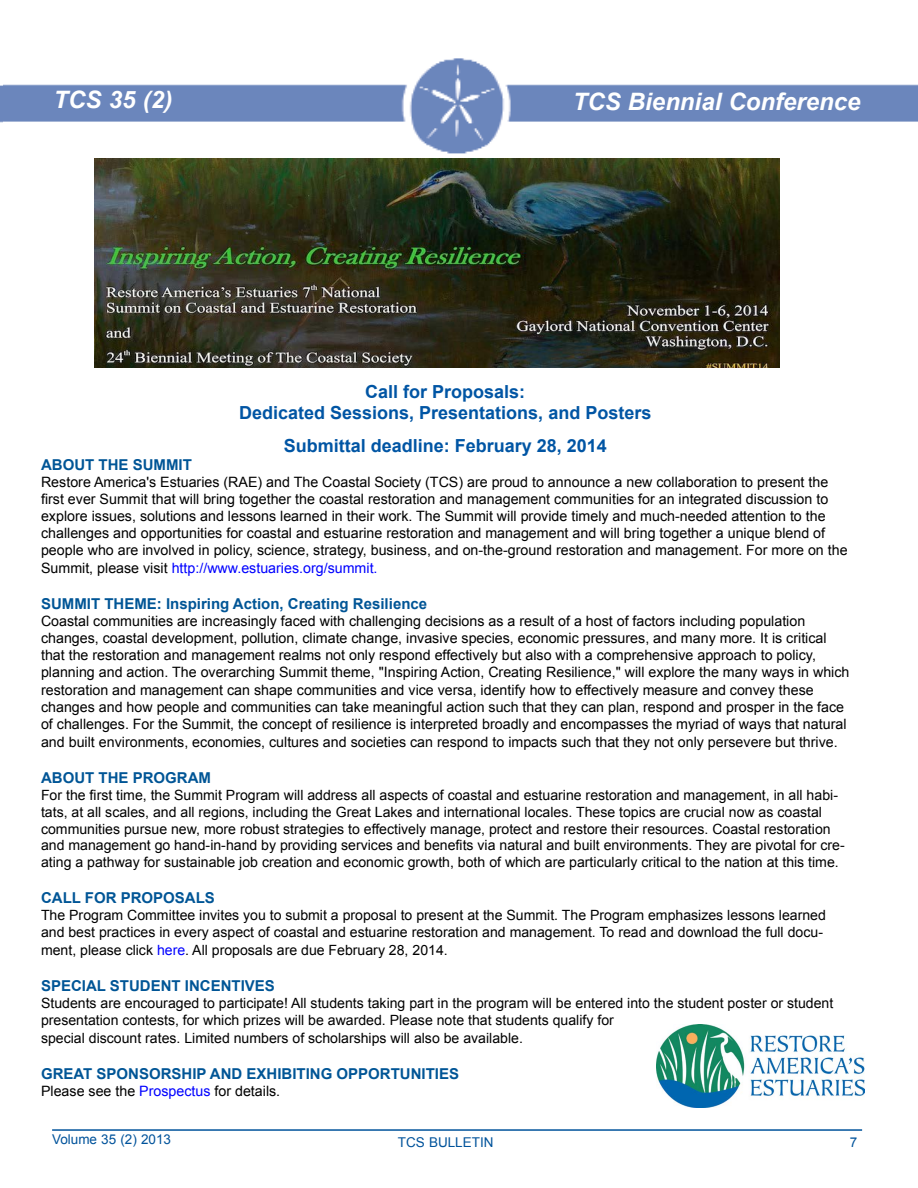
<style>
.page{position:relative;width:918px;height:1188px;background:#fff}
.page>*{position:absolute;margin:0;border:0;box-sizing:border-box;transform-origin:0 0}
.t1{font:italic 700 24px "Arial";color:#fff}
.t2{font:700 18px/21.6px "Arial";color:#0055a4;text-align:center}
.t3{font:700 15px "Arial";color:#005596}
.t4{font:14.25px/17.2px "Arial";color:#000}
.t5{font:14.1px/17px "Arial";color:#000}
.t6{font:13.5px "Arial";color:#00539b}
.s1{color:#00f}
</style>
<div class="page">
<img style="left:3px;top:58px;width:915px;height:96px">
<hr style="left:52px;top:1129px;width:810px;height:2px;background:#00539b">
<img style="left:94px;top:159px;width:686px;height:208px">
<img style="left:657px;top:1025px;width:207px;height:83px">
<h1 class="t1" style="left:54px;top:83px;width:120px">TCS 35 (2)</h1>
<h1 class="t1" style="left:573px;top:86px;width:289px">TCS Biennial Conference</h1>
<p class="t2" style="left:239px;top:381px;width:414px">Call for Proposals:<br>Dedicated Sessions, Presentations, and Posters</p>
<p class="t2" style="left:284px;top:435px;width:325px">Submittal deadline: February 28, 2014</p>
<p class="t3" style="left:41px;top:454px;width:152px">ABOUT THE SUMMIT</p>
<p class="t4" style="left:41px;top:473px;width:808px">Restore America's Estuaries (RAE) and The Coastal Society (TCS) are proud to announce a new collaboration to present the first ever Summit that will bring together the coastal restoration and management communities for an integrated discussion to explore issues, solutions and lessons learned in their work. The Summit will provide timely and much-needed attention to the challenges and opportunities for coastal and estuarine restoration and management and will bring together a unique blend of people who are involved in policy, science, strategy, business, and on-the-ground restoration and management. For more on the Summit, please visit <span class="s1">http://www.estuaries.org/summit.</span></p>
<p class="t3" style="left:41px;top:594px;width:388px">SUMMIT THEME: Inspiring Action, Creating Resilience</p>
<p class="t4" style="left:41px;top:613px;width:810px">Coastal communities are increasingly faced with challenging decisions as a result of a host of factors including population changes, coastal development, pollution, climate change, invasive species, economic pressures, and many more. It is critical that the restoration and management realms not only respond effectively but also with a comprehensive approach to policy, planning and action. The overarching Summit theme, "Inspiring Action, Creating Resilience," will explore the many ways in which restoration and management can shape communities and vice versa, identify how to effectively measure and convey these changes and how people and communities can take meaningful action such that they can plan, respond and prosper in the face of challenges. For the Summit, the concept of resilience is interpreted broadly and encompasses the myriad of ways that natural and built environments, economies, cultures and societies can respond to impacts such that they not only persevere but thrive.</p>
<p class="t3" style="left:41px;top:768px;width:171px">ABOUT THE PROGRAM</p>
<p class="t5" style="left:41px;top:786px;width:805px">For the first time, the Summit Program will address all aspects of coastal and estuarine restoration and management, in all habi&shy;tats, at all scales, and all regions, including the Great Lakes and international locales. These topics are crucial now as coastal communities pursue new, more robust strategies to effectively manage, protect and restore their resources. Coastal restoration and management go hand-in-hand by providing services and benefits via natural and built environments. They are pivotal for cre&shy;ating a pathway for sustainable job creation and economic growth, both of which are particularly critical to the nation at this time.</p>
<p class="t3" style="left:41px;top:888px;width:175px">CALL FOR PROPOSALS</p>
<p class="t5" style="left:41px;top:907px;width:786px;line-height:17.4px">The Program Committee invites you to submit a proposal to present at the Summit. The Program emphasizes lessons learned and best practices in every aspect of coastal and estuarine restoration and management. To read and download the full docu&shy;ment, please click <span class="s1">here</span>. All proposals are due February 28, 2014.</p>
<p class="t3" style="left:41px;top:976px;width:235px">SPECIAL STUDENT INCENTIVES</p>
<p class="t5" style="left:41px;top:995px;width:794px;line-height:17.4px">Students are encouraged to participate! All students taking part in the program will be entered into the student poster or student presentation contests, for which prizes will be awarded. Please note that students qualify for<br>special discount rates. Limited numbers of scholarships will also be available.</p>
<p class="t3" style="left:41px;top:1064px;width:420px">GREAT SPONSORSHIP AND EXHIBITING OPPORTUNITIES</p>
<p class="t4" style="left:41px;top:1083px;width:241px">Please see the <span class="s1">Prospectus</span> for details.</p>
<p class="t6" style="left:52px;top:1131px;width:120px">Volume 35 (2) 2013</p>
<p class="t6" style="left:398px;top:1134px;width:97px">TCS BULLETIN</p>
<p class="t6" style="left:850px;top:1133px;width:9px">7</p>
</div>
